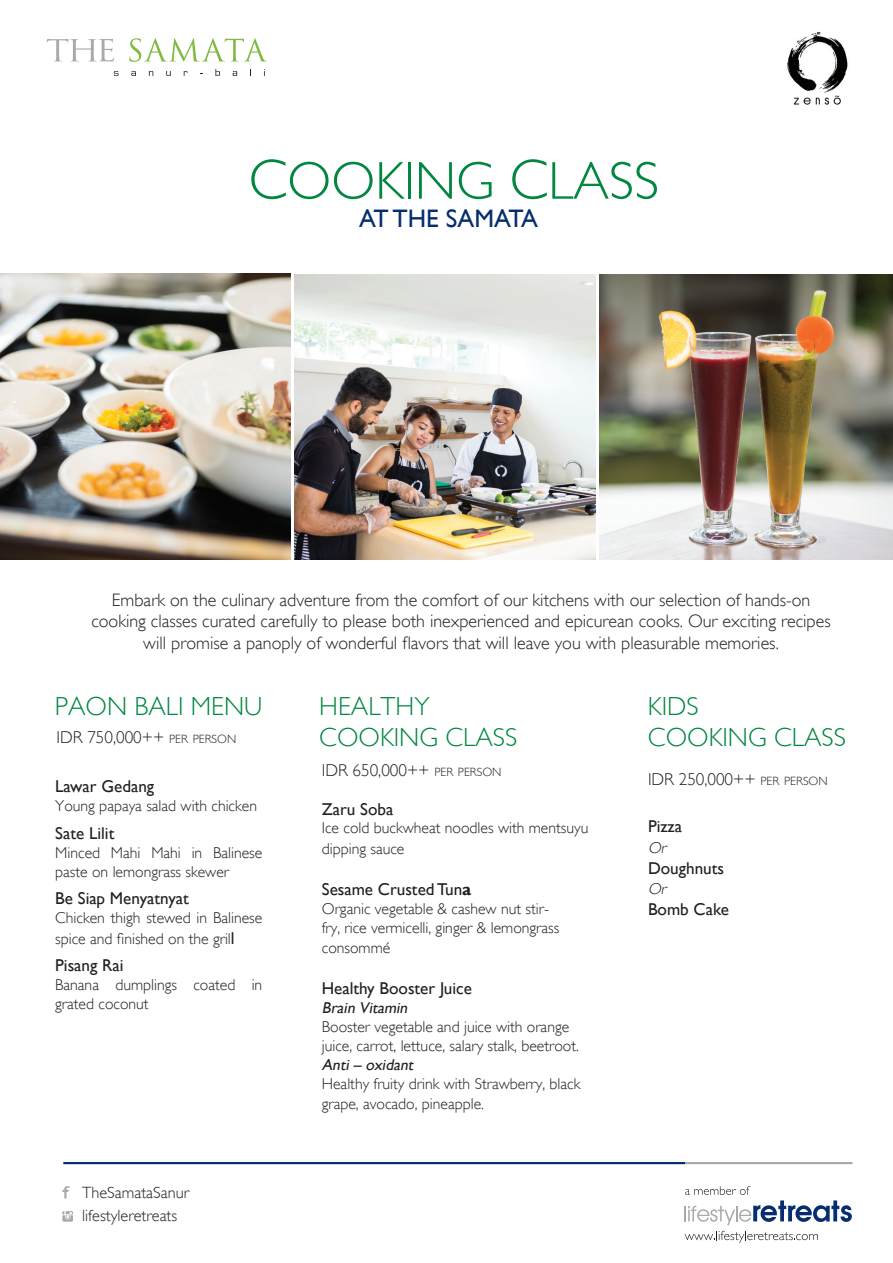
<style>
.page{position:relative;width:893px;height:1263px;background:#fff}
.page>*{position:absolute;margin:0;border:0;box-sizing:border-box;transform-origin:0 0}
.t1{font:300 53.55px "Gill Sans";color:#028741}
.t2{font:300 26.1px/31.3px "Gill Sans";color:#028741}
.t3{font:25.35px "Gill Sans";color:#052d6f}
.t4{font:300 18px/21.6px "Gill Sans";color:#231f20;text-align:center}
.t5{font:17.1px "Gill Sans";color:#231f20}
.t6{font:300 17.1px "Gill Sans";color:#231f20}
.t7{font:300 16.35px/22.4px "Gill Sans";color:#231f20}
.t8{font:300 15.75px/18.9px "Gill Sans";color:#231f20}
.t9{font:italic 15.75px "Gill Sans";color:#231f20}
.t10{font:italic 300 15.75px "Gill Sans";color:#231f20}
.s1{font-size:57.15px}
.s2{font-size:12px}
.s3{font-weight:400;font-size:17.1px}
.s4{font-weight:700}
</style>
<div class="page">
<img style="left:0;top:274px;width:290px;height:285px">
<img style="left:295px;top:274px;width:301px;height:285px">
<img style="left:600px;top:274px;width:293px;height:285px">
<img style="left:787px;top:32px;width:61px;height:73px">
<svg style="left:129px;top:38px;width:138px;height:24px"></svg>
<svg style="left:46px;top:39px;width:68px;height:22px"></svg>
<svg style="left:114px;top:71px;width:5px;height:5px"></svg>
<svg style="left:131px;top:71px;width:5px;height:5px"></svg>
<svg style="left:149px;top:71px;width:4px;height:5px"></svg>
<svg style="left:166px;top:71px;width:5px;height:5px"></svg>
<svg style="left:215px;top:69px;width:5px;height:7px"></svg>
<svg style="left:233px;top:71px;width:4px;height:5px"></svg>
<hr style="left:63px;top:1162px;width:622px;height:2px;background:#052d6f">
<hr style="left:685px;top:1162px;width:167px;height:2px;background:#a8a9ad">
<svg style="left:685px;top:1231px;width:133px;height:12px"></svg>
<svg style="left:685px;top:1186px;width:167px;height:39px"></svg>
<svg style="left:62px;top:1186px;width:8px;height:12px"></svg>
<svg style="left:62px;top:1211px;width:11px;height:11px"></svg>
<h1 class="t1" style="left:248px;top:150px;width:412px"><span class="s1">C</span>OOKING <span class="s1">C</span>LASS</h1>
<h3 class="t3" style="left:359px;top:204px;width:181px">AT THE SAMATA</h3>
<p class="t4" style="left:91px;top:589px;width:741px">Embark on the culinary adventure from the comfort of our kitchens with our selection of hands-on cooking classes curated carefully to please both inexperienced and epicurean cooks. Our exciting recipes will promise a panoply of wonderful flavors that will leave you with pleasurable memories.</p>
<h2 class="t2" style="left:55px;top:690px;width:209px">PAON BALI MENU</h2>
<h2 class="t2" style="left:648px;top:690px;width:200px">KIDS<br>COOKING CLASS</h2>
<h2 class="t2" style="left:319px;top:690px;width:200px">HEALTHY<br>COOKING CLASS</h2>
<p class="t6" style="left:57px;top:727px;width:181px">IDR 750,000++ <span class="s2">PER PERSON</span></p>
<p class="t5" style="left:55px;top:777px;width:101px">Lawar Gedang</p>
<p class="t8" style="left:55px;top:796px;width:203px">Young papaya salad with chicken</p>
<p class="t5" style="left:55px;top:823px;width:61px">Sate Lilit</p>
<p class="t8" style="left:55px;top:843px;width:209px">Minced Mahi Mahi in Balinese paste on lemongrass skewer</p>
<p class="t5" style="left:55px;top:888px;width:135px">Be Siap Menyatnyat</p>
<p class="t8" style="left:55px;top:907px;width:209px;line-height:20.5px">Chicken thigh stewed in Balinese spice and finished on the gril<span class="s3">l</span></p>
<p class="t5" style="left:55px;top:955px;width:70px">Pisang Rai</p>
<p class="t8" style="left:55px;top:975px;width:209px">Banana dumplings coated in grated coconut</p>
<p class="t7" style="left:82px;top:1182px;width:109px">TheSamataSanur lifestyleretreats</p>
<p class="t6" style="left:322px;top:760px;width:181px">IDR 650,000++ <span class="s2">PER PERSON</span></p>
<p class="t5" style="left:322px;top:799px;width:73px">Zaru Soba</p>
<p class="t8" style="left:322px;top:818px;width:268px;line-height:20.5px">Ice cold buckwheat noodles with mentsuyu dipping sauce</p>
<p class="t5" style="left:322px;top:879px;width:151px">Sesame Crusted Tun<span class="s4">a</span></p>
<p class="t8" style="left:322px;top:899px;width:239px">Organic vegetable &amp; cashew nut stir&shy;fry, rice vermicelli, ginger &amp; lemongrass</p>
<p class="t8" style="left:322px;top:938px;width:70px">consommé</p>
<p class="t5" style="left:322px;top:979px;width:152px">Healthy Booster Juice</p>
<p class="t9" style="left:322px;top:999px;width:90px">Brain Vitamin</p>
<p class="t8" style="left:322px;top:1017px;width:259px">Booster vegetable and juice with orange juice, carrot, lettuce, salary stalk, beetroot.</p>
<p class="t9" style="left:322px;top:1055px;width:96px">Anti – oxidant</p>
<p class="t8" style="left:322px;top:1073px;width:260px;line-height:20.5px">Healthy fruity drink with Strawberry, black grape, avocado, pineapple.</p>
<p class="t6" style="left:648px;top:769px;width:181px">IDR 250,000++ <span class="s2">PER PERSON</span></p>
<p class="t5" style="left:648px;top:817px;width:36px">Pizza</p>
<p class="t10" style="left:648px;top:838px;width:23px">Or</p>
<p class="t5" style="left:648px;top:858px;width:77px">Doughnuts</p>
<p class="t10" style="left:648px;top:880px;width:23px">Or</p>
<p class="t5" style="left:648px;top:899px;width:82px">Bomb Cake</p>
</div>
